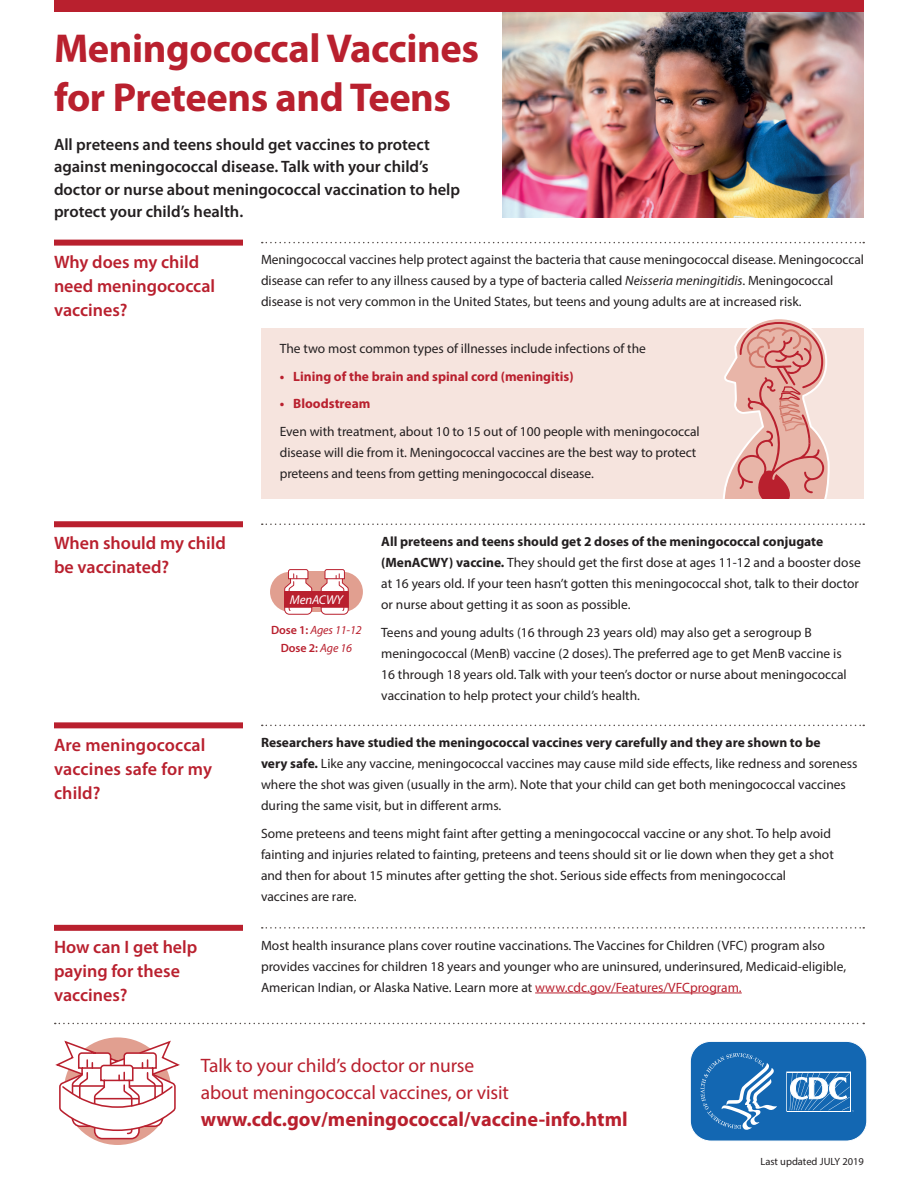
<style>
.page{position:relative;width:918px;height:1188px;background:#fff}
.page>*{position:absolute;margin:0;border:0;box-sizing:border-box;transform-origin:0 0}
.t1{font:700 40.5px/49.5px "Myriad Pro";letter-spacing:-.01em;color:#b9202e}
.t2{font:700 20.25px "Myriad Pro";color:#b9202e}
.t3{font:19.5px/27px "Myriad Pro";letter-spacing:-.005em;color:#b9202e}
.t4{font:600 18px/24px "Myriad Pro";color:#b9202e}
.t5{font:600 16.5px/22.5px "Myriad Pro";color:#231f20}
.t6{font:13.5px/21px "Myriad Pro";color:#231f20}
.t7{font:700 13.5px "Myriad Pro";color:#b9202e}
.t8{font:italic 12.75px "Myriad Pro";letter-spacing:-.01em;color:#fff}
.t9{font:italic 12px/18px "Myriad Pro";letter-spacing:-.01em;color:#b9202e;text-align:center}
.t10{font:10.5px "Myriad Pro";color:#231f20}
.s1{font-style:italic}
.s2{font-weight:600;font-style:normal}
.s3{font-weight:700}
.s4{color:#b9202e}
</style>
<div class="page">
<img style="left:502px;top:12px;width:362px;height:205px">
<div style="left:54px;top:0;width:810px;height:12px;background:#b9202e"></div>
<svg style="left:262px;top:725px;width:602px;height:1px"></svg>
<div style="left:54px;top:722px;width:189px;height:6px;background:#b9202e"></div>
<svg style="left:55px;top:1023px;width:809px;height:1px"></svg>
<svg style="left:55px;top:1039px;width:125px;height:101px"></svg>
<svg style="left:262px;top:524px;width:602px;height:1px"></svg>
<div style="left:54px;top:521px;width:189px;height:6px;background:#b9202e"></div>
<div style="left:270px;top:572px;width:40px;height:40px;background:#e19f90;border-radius:50%"></div>
<div style="left:323px;top:572px;width:40px;height:40px;background:#e19f90;border-radius:50%"></div>
<div style="left:290px;top:572px;width:53px;height:40px;background:#e19f90"></div>
<svg style="left:320px;top:569px;width:29px;height:46px"></svg>
<svg style="left:284px;top:569px;width:29px;height:46px"></svg>
<div style="left:285px;top:592px;width:63px;height:15px;background:#b9202e"></div>
<svg style="left:262px;top:927px;width:602px;height:2px"></svg>
<div style="left:54px;top:925px;width:189px;height:6px;background:#b9202e"></div>
<hr style="left:535px;top:993px;width:207px;height:1px;background:#b9202e">
<svg style="left:262px;top:242px;width:602px;height:1px"></svg>
<div style="left:54px;top:240px;width:189px;height:6px;background:#b9202e"></div>
<div style="left:261px;top:329px;width:603px;height:170px;background:#f6e4de"></div>
<svg style="left:721px;top:319px;width:109px;height:180px"></svg>
<svg style="left:690px;top:1041px;width:177px;height:100px;background:#367dbd"></svg>
<h1 class="t1" style="left:54px;top:22px;width:427px">Meningococcal Vaccines for Preteens and Teens</h1>
<p class="t5" style="left:54px;top:132px;width:408px">All preteens and teens should get vaccines to protect against meningococcal disease. Talk with your child’s doctor or nurse about meningococcal vaccination to help protect your child’s health.</p>
<h2 class="t4" style="left:54px;top:249px;width:163px">Why does my child need meningococcal vaccines?</h2>
<p class="t6" style="left:261px;top:249px;width:605px">Meningococcal vaccines help protect against the bacteria that cause meningococcal disease. Meningococcal disease can refer to any illness caused by a type of bacteria called <span class="s1">Neisseria meningitidis</span>. Meningococcal disease is not very common in the United States, but teens and young adults are at increased risk.</p>
<h3 class="t6" style="left:280px;top:338px;width:368px">The two most common types of illnesses include infections of the</h3>
<p class="t7" style="left:280px;top:367px;width:295px">• Lining of the brain and spinal cord (meningitis)</p>
<p class="t7" style="left:280px;top:395px;width:92px">• Bloodstream</p>
<p class="t6" style="left:280px;top:421px;width:422px">Even with treatment, about 10 to 15 out of 100 people with meningococcal disease will die from it. Meningococcal vaccines are the best way to protect preteens and teens from getting meningococcal disease.</p>
<h2 class="t4" style="left:54px;top:531px;width:173px">When should my child be vaccinated?</h2>
<p class="t8" style="left:290px;top:592px;width:55px">MenACWY</p>
<p class="t9" style="left:271px;top:621px;width:92px"><span class="s2">Dose 1:</span> Ages 11-12<br><span class="s2">Dose 2:</span> Age 16</p>
<p class="t6" style="left:381px;top:531px;width:481px"><span class="s3">All preteens and teens should get 2 doses of the meningococcal conjugate (MenACWY) vaccine.</span> They should get the first dose at ages 11-12 and a booster dose at 16 years old. If your teen hasn’t gotten this meningococcal shot, talk to their doctor or nurse about getting it as soon as possible.</p>
<p class="t6" style="left:381px;top:622px;width:467px">Teens and young adults (16 through 23 years old) may also get a serogroup B meningococcal (MenB) vaccine (2 doses). The preferred age to get MenB vaccine is 16 through 18 years old. Talk with your teen’s doctor or nurse about meningococcal vaccination to help protect your child’s health.</p>
<h2 class="t4" style="left:54px;top:732px;width:160px">Are meningococcal vaccines safe for my child?</h2>
<p class="t6" style="left:261px;top:732px;width:598px"><span class="s3">Researchers have studied the meningococcal vaccines very carefully and they are shown to be<br>very safe.</span> Like any vaccine, meningococcal vaccines may cause mild side effects, like redness and soreness where the shot was given (usually in the arm). Note that your child can get both meningococcal vaccines during the same visit, but in different arms.</p>
<p class="t6" style="left:261px;top:823px;width:574px">Some preteens and teens might faint after getting a meningococcal vaccine or any shot. To help avoid fainting and injuries related to fainting, preteens and teens should sit or lie down when they get a shot and then for about 15 minutes after getting the shot. Serious side effects from meningococcal vaccines are rare.</p>
<h2 class="t4" style="left:54px;top:934px;width:145px">How can I get help paying for these vaccines?</h2>
<p class="t6" style="left:261px;top:934px;width:587px">Most health insurance plans cover routine vaccinations. The Vaccines for Children (VFC) program also provides vaccines for children 18 years and younger who are uninsured, underinsured, Medicaid-eligible,<br>American Indian, or Alaska Native. Learn more at <span class="s4">www.cdc.gov/Features/VFCprogram.</span></p>
<p class="t3" style="left:201px;top:1051px;width:310px">Talk to your child’s doctor or nurse about meningococcal vaccines, or visit</p>
<p class="t2" style="left:201px;top:1105px;width:429px">www.cdc.gov/meningococcal/vaccine-info.html</p>
<p class="t10" style="left:760px;top:1155px;width:105px">Last updated JULY 2019</p>
</div>
